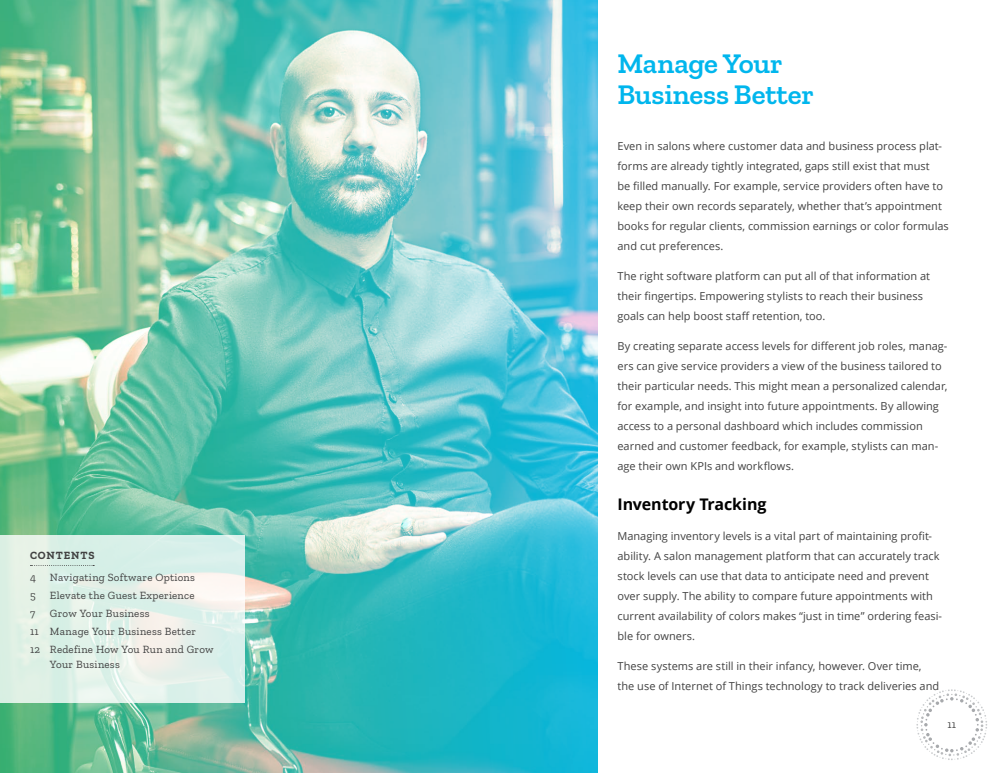
<style>
.page{position:relative;width:1000px;height:773px;background:#fff}
.page>*{position:absolute;margin:0;border:0;box-sizing:border-box;transform-origin:0 0}
.t1{font:600 29px/31px "Zilla Slab";letter-spacing:-.005em;color:#00b6ed}
.t2{font:700 16px "Open Sans";letter-spacing:-.005em;color:#000}
.t3{font:11px/20px "Open Sans";color:#414141}
.t4{font:11px/18px "Zilla Slab";letter-spacing:.02em;color:#414141}
.t5{font:700 11px "Zilla Slab";letter-spacing:.08em;color:#414141}
</style>
<div class="page">
<img style="left:0;top:0;width:598px;height:773px">
<svg style="left:916px;top:689px;width:71px;height:71px"></svg>
<svg style="left:0;top:535px;width:245px;height:168px;background:#e1f1e9"></svg>
<svg style="left:30px;top:565px;width:64px;height:1px"></svg>
<p class="t5" style="left:30px;top:549px;width:66px">CONTENTS</p>
<p class="t4" style="left:30px;top:568px;width:7px">4</p>
<p class="t4" style="left:50px;top:568px;width:147px">Navigating Software Options</p>
<p class="t4" style="left:30px;top:586px;width:7px">5</p>
<p class="t4" style="left:50px;top:586px;width:146px">Elevate the Guest Experience</p>
<p class="t4" style="left:30px;top:604px;width:7px">7</p>
<p class="t4" style="left:30px;top:604px;width:185px;text-indent:20px">Grow Your Business<br>11 Manage Your Business Better<br>12 Redefine How You Run and Grow</p>
<p class="t4" style="left:50px;top:655px;width:71px">Your Business</p>
<h1 class="t1" style="left:618px;top:48px;width:198px">Manage Your<br>Business Better</h1>
<p class="t3" style="left:618px;top:136px;width:333px">Even in salons where customer data and business process plat&shy;forms are already tightly integrated, gaps still exist that must<br>be filled manually. For example, service providers often have to keep their own records separately, whether that’s appointment books for regular clients, commission earnings or color formulas and cut preferences.</p>
<p class="t3" style="left:618px;top:266px;width:314px">The right software platform can put all of that information at their fingertips. Empowering stylists to reach their business goals can help boost staff retention, too.</p>
<p class="t3" style="left:618px;top:336px;width:331px">By creating separate access levels for different job roles, manag&shy;ers can give service providers a view of the business tailored to their particular needs. This might mean a personalized calendar, for example, and insight into future appointments. By allowing access to a personal dashboard which includes commission earned and customer feedback, for example, stylists can man&shy;age their own KPIs and workflows.</p>
<h2 class="t2" style="left:618px;top:493px;width:151px">Inventory Tracking</h2>
<p class="t3" style="left:618px;top:526px;width:326px">Managing inventory levels is a vital part of maintaining profit&shy;ability. A salon management platform that can accurately track stock levels can use that data to anticipate need and prevent over supply. The ability to compare future appointments with current availability of colors makes “just in time” ordering feasi&shy;ble for owners.</p>
<p class="t3" style="left:618px;top:656px;width:323px">These systems are still in their infancy, however. Over time, the use of Internet of Things technology to track deliveries and</p>
<p class="t4" style="left:948px;top:716px;width:10px">11</p>
</div>
